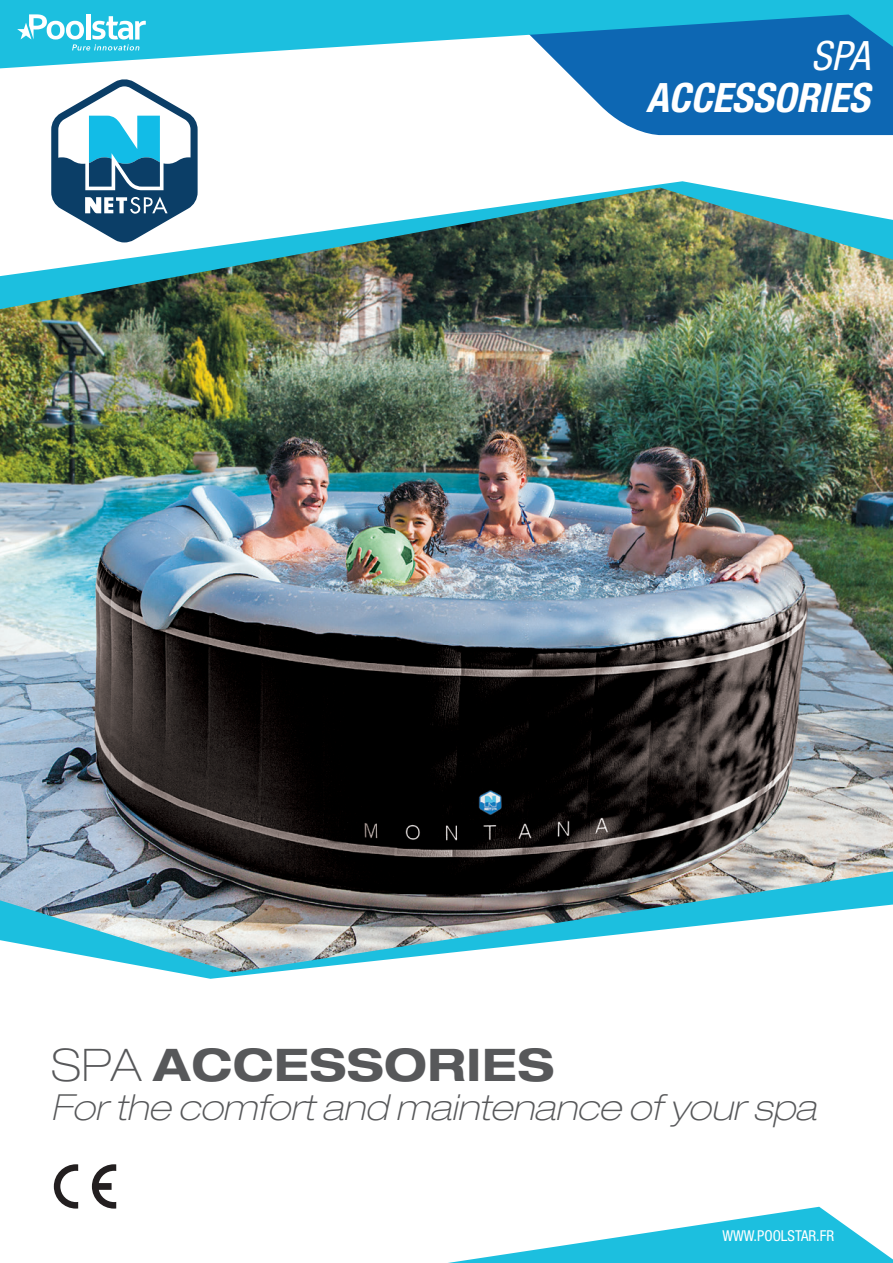
<style>
.page{position:relative;width:893px;height:1263px;background:#fff}
.page>*{position:absolute;margin:0;border:0;box-sizing:border-box;transform-origin:0 0}
.t1{font:700 expanded 45px "Helvetica Neue";letter-spacing:.02em;color:#57585a}
.t2{font:italic 700 condensed 40.5px "Helvetica Neue";color:#fff}
.t3{font:italic condensed 40.5px "Helvetica Neue";color:#fff}
.t4{font:italic 100 expanded 36px "Helvetica Neue";color:#57585a}
.t5{font:condensed 15px "Helvetica Neue";color:#fff}
.s1{font-weight:100}
</style>
<div class="page">
<img style="left:0;top:309px;width:893px;height:562px">
<img style="left:0;top:276px;width:893px;height:33px">
<img style="left:0;top:871px;width:893px;height:33px">
<svg style="left:0;top:68px;width:893px;height:208px"></svg>
<svg style="left:0;top:904px;width:893px;height:305px"></svg>
<svg style="left:483px;top:68px;width:410px;height:67px;fill:#0d67b3"></svg>
<svg style="left:54px;top:1164px;width:24px;height:44px"></svg>
<svg style="left:92px;top:1164px;width:24px;height:44px"></svg>
<svg style="left:0;top:0;width:893px;height:68px;fill:#1cbfdf"></svg>
<svg style="left:48px;top:75px;width:153px;height:171px"></svg>
<svg style="left:448px;top:1207px;width:445px;height:56px"></svg>
<svg style="left:17px;top:14px;width:129px;height:37px"></svg>
<p class="t3" style="left:811px;top:32px;width:60px">SPA</p>
<p class="t2" style="left:646px;top:73px;width:225px">ACCESSORIES</p>
<p class="t1" style="left:51px;top:1037px;width:505px"><span class="s1">SPA</span> ACCESSORIES</p>
<p class="t4" style="left:51px;top:1086px;width:767px">For the comfort and maintenance of your spa</p>
<p class="t5" style="left:722px;top:1227px;width:113px">WWW.POOLSTAR.FR</p>
</div>
